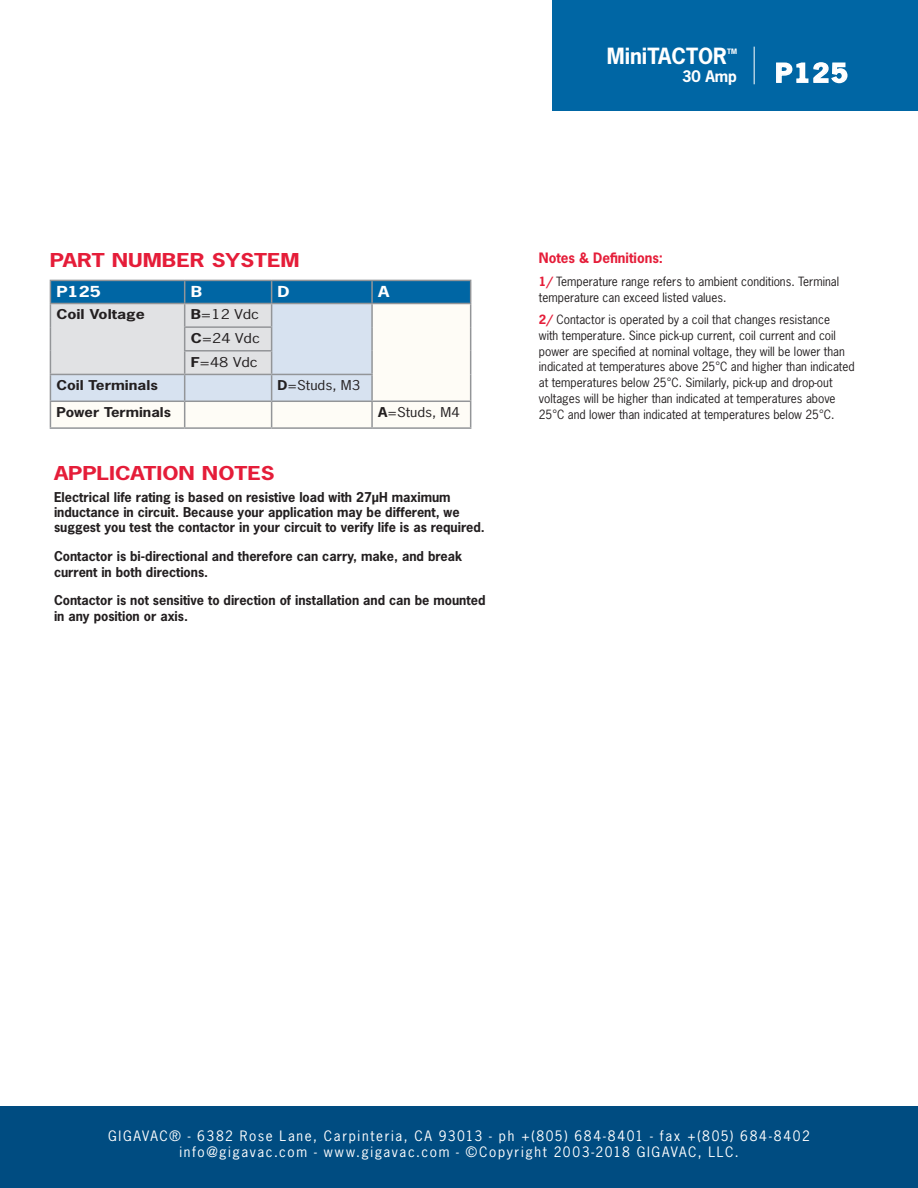
<style>
.page{position:relative;width:918px;height:1188px;background:#fff}
.page>*{position:absolute;margin:0;border:0;box-sizing:border-box;transform-origin:0 0}
.t1{font:700 24.3px "News Gothic Std";color:#fff;scale:1.1 1}
.t2{font:700 21px "News Gothic Std";color:#fff}
.t3{font:700 18px "News Gothic Std";color:#e51d39;scale:1.25 1}
.t4{font:700 15px "News Gothic Std";color:#fff}
.t5{font:700 14.25px "News Gothic Std";color:#fff;scale:1.25 1}
.t6{font:13.5px "News Gothic Std";letter-spacing:.12em;color:#fff}
.Main{font:700 13.5px "News Gothic Std";color:#e51d39}
.t7{font:700 12.75px/15.3px "News Gothic Std";color:#231f20}
.t8{font:12.75px "News Gothic Std";color:#231f20;scale:1.25 1}
.t9{font:12.75px "News Gothic Std";color:#231f20;scale:1.15 1}
.t10{font:700 12.75px "News Gothic Std";color:#231f20;scale:1.17 1}
.t11{font:700 12.75px "News Gothic Std";color:#231f20;scale:1.21 1}
.t12{font:700 12.75px "News Gothic Std";color:#231f20;scale:1.25 1}
.Main-2{font:12px/15.8px "News Gothic Std";color:#231f20}
.t13{font:700 7.05px "News Gothic Std";color:#fff}
.s1{font-weight:700}
.s2{font-weight:700;color:#e51d39}
</style>
<div class="page">
<svg style="left:50px;top:280px;width:421px;height:147px"></svg>
<hr style="left:50px;top:427px;width:135px;height:2px;background:#939598">
<hr style="left:185px;top:427px;width:87px;height:2px;background:#939598">
<hr style="left:272px;top:427px;width:100px;height:2px;background:#939598">
<hr style="left:372px;top:427px;width:99px;height:2px;background:#939598">
<div style="left:0;top:1107px;width:918px;height:81px;background:#004c81"></div>
<div style="left:553px;top:0;width:365px;height:110px;background:#0066a4"></div>
<svg style="left:776px;top:62px;width:72px;height:22px"></svg>
<hr style="left:754px;top:47px;width:1px;height:37px;background:#fff">
<p class="t2" style="left:607px;top:42px;width:122px">MiniTACTOR</p>
<p class="t13" style="left:727px;top:47px;width:11px">TM</p>
<p class="t4" style="left:682px;top:67px;width:56px">30 Amp</p>
<p class="t1" style="left:775px;top:57px;width:67px">P125</p>
<p class="t3" style="left:50px;top:248px;width:202px">PART NUMBER SYSTEM</p>
<p class="t5" style="left:56px;top:283px;width:37px">P125</p>
<p class="t5" style="left:191px;top:283px;width:11px">B</p>
<p class="t5" style="left:278px;top:283px;width:11px">D</p>
<p class="t5" style="left:378px;top:283px;width:11px">A</p>
<p class="t12" style="left:56px;top:306px;width:72px">Coil Voltage</p>
<p class="t8" style="left:191px;top:306px;width:56px"><span class="s1">B</span>=12 Vdc</p>
<p class="t8" style="left:191px;top:330px;width:57px"><span class="s1">C</span>=24 Vdc</p>
<p class="t8" style="left:191px;top:354px;width:55px"><span class="s1">F</span>=48 Vdc</p>
<p class="t11" style="left:56px;top:377px;width:85px">Coil Terminals</p>
<p class="t9" style="left:278px;top:377px;width:73px"><span class="s1">D</span>=Studs, M3</p>
<p class="t10" style="left:56px;top:404px;width:99px">Power Terminals</p>
<p class="t9" style="left:378px;top:404px;width:73px"><span class="s1">A</span>=Studs, M4</p>
<p class="t3" style="left:54px;top:461px;width:178px">APPLICATION NOTES</p>
<p class="t7" style="left:54px;top:489px;width:432px">Electrical life rating is based on resistive load with 27μH maximum inductance in circuit. Because your application may be different, we suggest you test the contactor in your circuit to verify life is as required.</p>
<p class="t7" style="left:54px;top:549px;width:410px">Contactor is bi-directional and therefore can carry, make, and break current in both directions.</p>
<p class="t7" style="left:54px;top:593px;width:433px">Contactor is not sensitive to direction of installation and can be mounted in any position or axis.</p>
<p class="Main" style="left:539px;top:249px;width:126px">Notes &amp; Definitions:</p>
<p class="Main-2" style="left:539px;top:273px;width:302px"><span class="s2">1/</span> Temperature range refers to ambient conditions. Terminal temperature can exceed listed values.</p>
<p class="Main-2" style="left:539px;top:312px;width:317px"><span class="s2">2/</span> Contactor is operated by a coil that changes resistance<br>with temperature. Since pick-up current, coil current and coil power are specified at nominal voltage, they will be lower than indicated at temperatures above 25°C and higher than indicated at temperatures below 25°C. Similarly, pick-up and drop-out voltages will be higher than indicated at temperatures above 25°C and lower than indicated at temperatures below 25°C.</p>
<p class="t6" style="left:108px;top:1127px;width:703px">GIGAVAC® - 6382 Rose Lane, Carpinteria, CA 93013 - ph +(805) 684-8401 - fax +(805) 684-8402</p>
<p class="t6" style="left:179px;top:1143px;width:561px">info@gigavac.com - www.gigavac.com - ©Copyright 2003-2018 GIGAVAC, LLC.</p>
</div>
